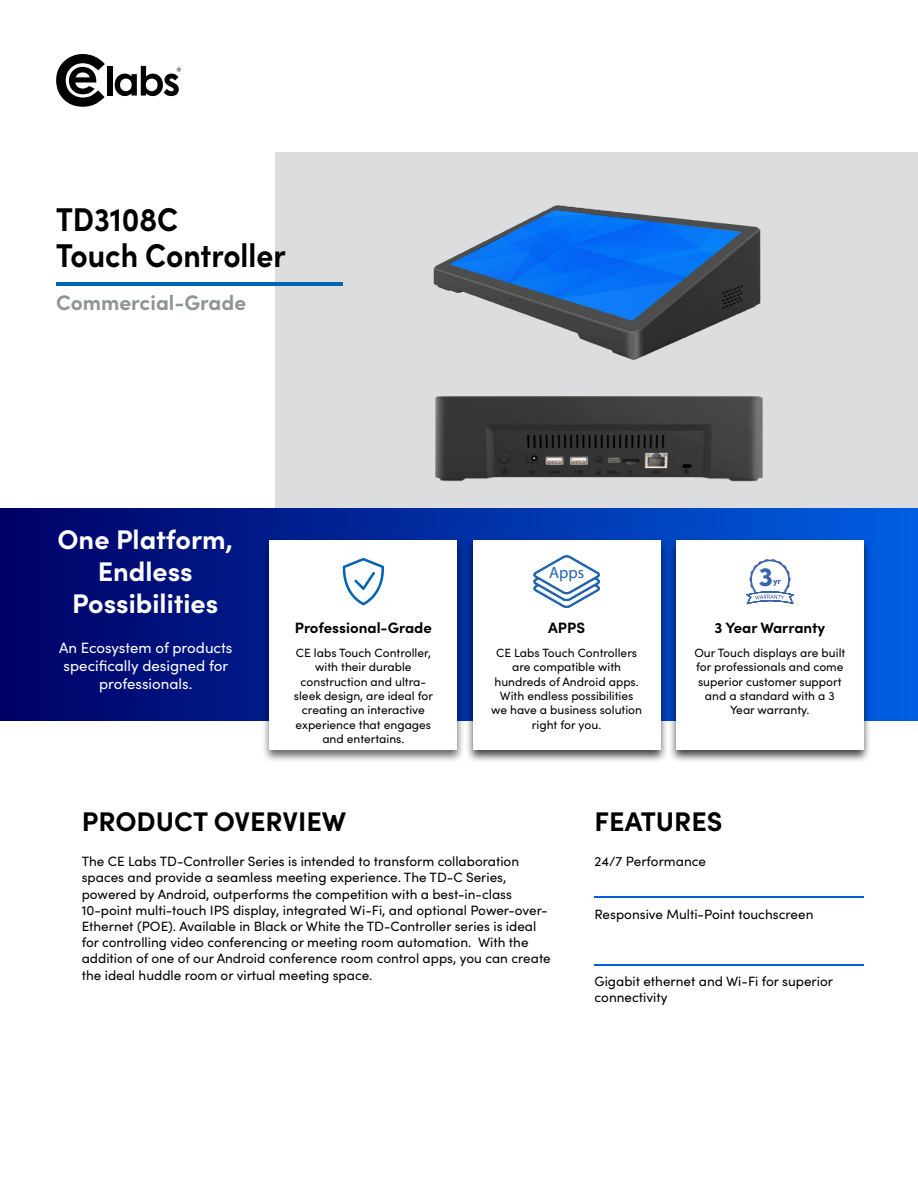
<style>
.page{position:relative;width:918px;height:1188px;background:#fff}
.page>*{position:absolute;margin:0;border:0;box-sizing:border-box;transform-origin:0 0}
.t1{font:700 33px/36px "Sofia Pro";color:#000;scale:.91 1}
.t2{font:700 27px/32.4px "Sofia Pro";color:#fff;text-align:center}
.t3{font:700 27px "Sofia Pro";color:#000}
.t4{font:900 26.7px "Sofia Pro";color:#3a63ae}
.t5{font:700 21px "Sofia Pro";color:#919495}
.t6{font:16.35px "Myriad Pro";color:#2165b0}
.t7{font:15px/18px "Sofia Pro";color:#fff;text-align:center}
.t8{font:700 15px "Sofia Pro";color:#000}
.t9{font:13.5px/16.2px "Sofia Pro";color:#000}
.t10{font:12px/14.4px "Sofia Pro";color:#000;text-align:center}
.t11{font:900 8.7px "Sofia Pro";color:#3a63ae}
</style>
<div class="page">
<div style="left:275px;top:152px;width:643px;height:382px;background:#dcddde"></div>
<div style="left:0;top:509px;width:918px;height:212px;background:linear-gradient(to right,#006,#005ee2)"></div>
<div style="left:262px;top:537px;width:203px;height:226px;background:#000;opacity:.6"></div>
<div style="left:270px;top:540px;width:187px;height:209px;background:#fff"></div>
<svg style="left:56px;top:54px;width:49px;height:53px"></svg>
<div style="left:107px;top:66px;width:6px;height:30px;background:#000"></div>
<svg style="left:115px;top:66px;width:66px;height:30px"></svg>
<hr style="left:595px;top:897px;width:269px;height:1px;background:#025fdf">
<hr style="left:595px;top:964px;width:269px;height:2px;background:#025fdf">
<div style="left:668px;top:537px;width:204px;height:226px;background:#000;opacity:.75"></div>
<div style="left:676px;top:540px;width:187px;height:209px;background:#fff"></div>
<div style="left:465px;top:537px;width:203px;height:226px;background:#000;opacity:.75"></div>
<div style="left:473px;top:540px;width:187px;height:209px;background:#fff"></div>
<hr style="left:56px;top:282px;width:286px;height:3px;background:#0064b4">
<svg style="left:342px;top:558px;width:42px;height:47px"></svg>
<svg style="left:746px;top:559px;width:48px;height:46px"></svg>
<svg style="left:533px;top:555px;width:67px;height:53px"></svg>
<img style="left:435px;top:396px;width:328px;height:86px">
<img style="left:433px;top:205px;width:328px;height:155px">
<h1 class="t1" style="left:56px;top:199px;width:254px">TD3108C<br>Touch Controller</h1>
<h3 class="t5" style="left:56px;top:286px;width:192px">Commercial-Grade</h3>
<h2 class="t2" style="left:58px;top:521px;width:177px">One Platform,<br>Endless<br>Possibilities</h2>
<p class="t7" style="left:59px;top:637px;width:175px">An Ecosystem of products specifically designed for professionals.</p>
<p class="t6" style="left:549px;top:563px;width:37px">Apps</p>
<h3 class="t4" style="left:759px;top:556px;width:16px">3</h3>
<p class="t11" style="left:773px;top:574px;width:10px">yr</p>
<p class="t8" style="left:295px;top:616px;width:139px">Professional-Grade</p>
<p class="t8" style="left:548px;top:616px;width:39px">APPS</p>
<p class="t8" style="left:715px;top:616px;width:112px">3 Year Warranty</p>
<p class="t10" style="left:491px;top:645px;width:152px">CE Labs Touch Controllers are compatible with hundreds of Android apps.<br>With endless possibilities we have a business solution right for you.</p>
<p class="t10" style="left:294px;top:645px;width:141px">CE labs Touch Controller, with their durable construction and ultra&shy;sleek design, are ideal for creating an interactive experience that engages and entertains.</p>
<p class="t10" style="left:694px;top:645px;width:152px">Our Touch displays are built for professionals and come superior customer support and a standard with a 3<br>Year warranty.</p>
<h2 class="t3" style="left:82px;top:800px;width:266px">PRODUCT OVERVIEW</h2>
<h2 class="t3" style="left:595px;top:800px;width:130px">FEATURES</h2>
<p class="t9" style="left:82px;top:853px;width:439px">The CE Labs TD-Controller Series is intended to transform collaboration</p>
<p class="t9" style="left:595px;top:853px;width:113px">24/7 Performance</p>
<p class="t9" style="left:82px;top:869px;width:471px">spaces and provide a seamless meeting experience. The TD-C Series, powered by Android, outperforms the competition with a best-in-class 10-point multi-touch IPS display, integrated Wi-Fi, and optional Power-over-Ethernet (POE). Available in Black or White the TD-Controller series is ideal for controlling video conferencing or meeting room automation. With the addition of one of our Android conference room control apps, you can create the ideal huddle room or virtual meeting space.</p>
<p class="t9" style="left:595px;top:906px;width:220px">Responsive Multi-Point touchscreen</p>
<p class="t9" style="left:595px;top:972px;width:240px">Gigabit ethernet and Wi-Fi for superior connectivity</p>
</div>
